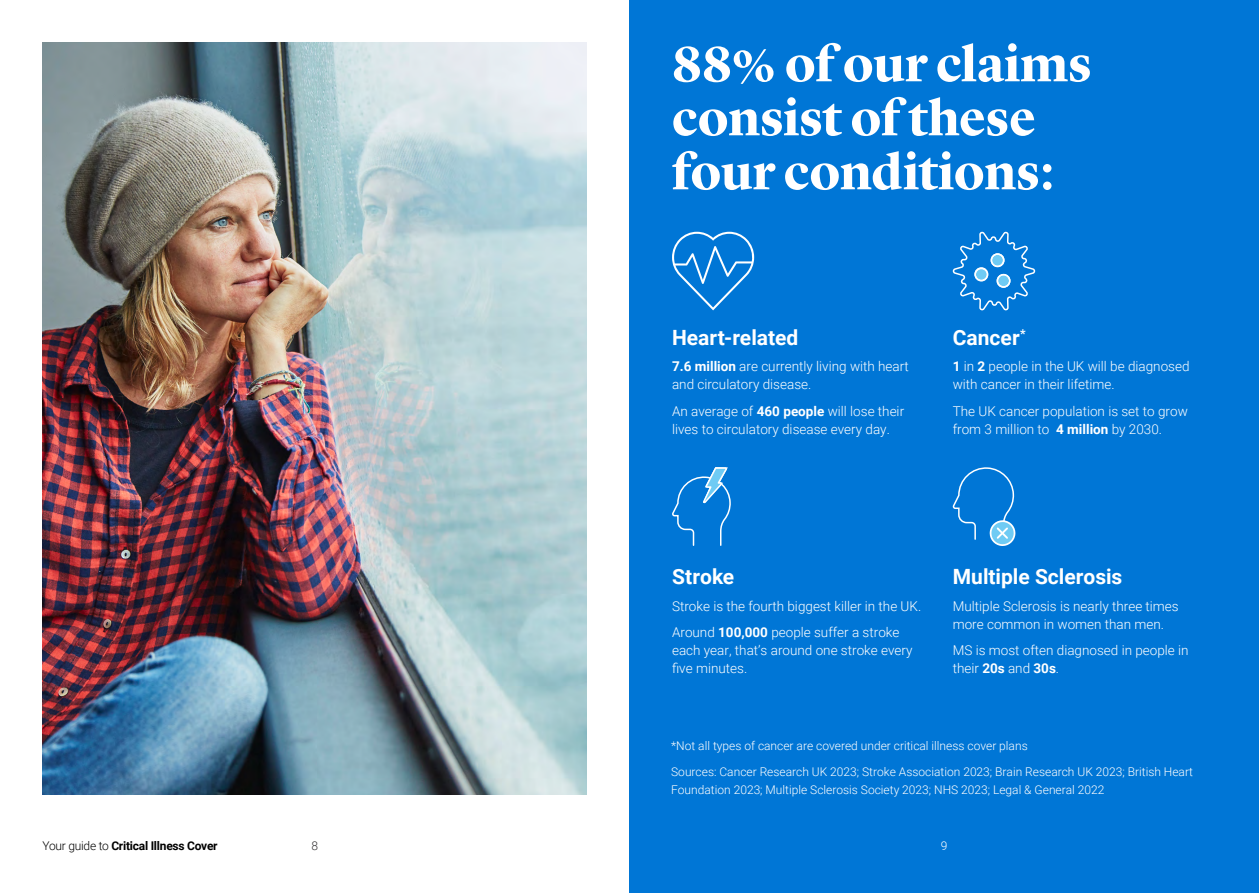
<style>
.page{position:relative;width:1259px;height:893px;background:#fff}
.page>*{position:absolute;margin:0;border:0;box-sizing:border-box;transform-origin:0 0}
.H3_34_36{font:700 51px/54px "Lyon Display";letter-spacing:-.005em;color:#fff}
.H6_14_16_8{font:700 21px "Roboto";color:#fff}
.Body_9_12{font:300 13.5px/18px "Roboto";color:#fff}
.Source_8_12{font:300 12px/18px "Roboto";color:#fff}
.t1{font:700 12px "Roboto";letter-spacing:-.02em;color:#000}
.t2{font:300 12px "Roboto";color:#343234}
.s1{font-weight:300}
.s2{font-weight:700}
</style>
<div class="page">
<div style="left:629px;top:0;width:630px;height:893px;background:#0076d6"></div>
<svg style="left:672px;top:232px;width:82px;height:78px"></svg>
<svg style="left:952px;top:231px;width:84px;height:80px"></svg>
<svg style="left:672px;top:467px;width:59px;height:79px"></svg>
<svg style="left:952px;top:467px;width:64px;height:79px"></svg>
<img style="left:43px;top:43px;width:544px;height:751px">
<p class="t1" style="left:43px;top:838px;width:177px"><span class="s1">Your guide to</span> Critical Illness Cover</p>
<p class="t2" style="left:311px;top:838px;width:8px">8</p>
<p class="H3_34_36" style="left:672px;top:33px;width:421px">88% of our claims consist of these four conditions:</p>
<p class="H6_14_16_8" style="left:672px;top:323px;width:128px">Heart-related</p>
<p class="Body_9_12" style="left:672px;top:357px;width:238px"><span class="s2">7.6 million</span> are currently living with heart and circulatory disease.</p>
<p class="Body_9_12" style="left:672px;top:402px;width:234px">An average of <span class="s2">460 people</span> will lose their lives to circulatory disease every day.</p>
<p class="H6_14_16_8" style="left:952px;top:323px;width:74px">Cancer<sup>*</sup></p>
<p class="Body_9_12" style="left:952px;top:357px;width:238px"><span class="s2">1</span> in <span class="s2">2</span> people in the UK will be diagnosed with cancer in their lifetime.</p>
<p class="Body_9_12" style="left:952px;top:402px;width:237px">The UK cancer population is set to grow from 3 million to <span class="s2">4 million</span> by 2030.</p>
<p class="H6_14_16_8" style="left:672px;top:562px;width:64px">Stroke</p>
<p class="Body_9_12" style="left:672px;top:596px;width:251px">Stroke is the fourth biggest killer in the UK.</p>
<p class="Body_9_12" style="left:672px;top:623px;width:242px">Around <span class="s2">100,000</span> people suffer a stroke each year, that’s around one stroke every five minutes.</p>
<p class="H6_14_16_8" style="left:952px;top:562px;width:171px">Multiple Sclerosis</p>
<p class="Body_9_12" style="left:952px;top:596px;width:227px">Multiple Sclerosis is nearly three times more common in women than men.</p>
<p class="Body_9_12" style="left:952px;top:641px;width:237px">MS is most often diagnosed in people in their <span class="s2">20s</span> and <span class="s2">30s</span>.</p>
<p class="Source_8_12" style="left:671px;top:736px;width:358px">*Not all types of cancer are covered under critical illness cover plans</p>
<p class="Source_8_12" style="left:671px;top:762px;width:523px">Sources: Cancer Research UK 2023; Stroke Association 2023; Brain Research UK 2023; British Heart<br>Foundation 2023; Multiple Sclerosis Society 2023; NHS 2023; Legal &amp; General 2022</p>
<p class="Source_8_12" style="left:941px;top:837px;width:8px">9</p>
</div>
